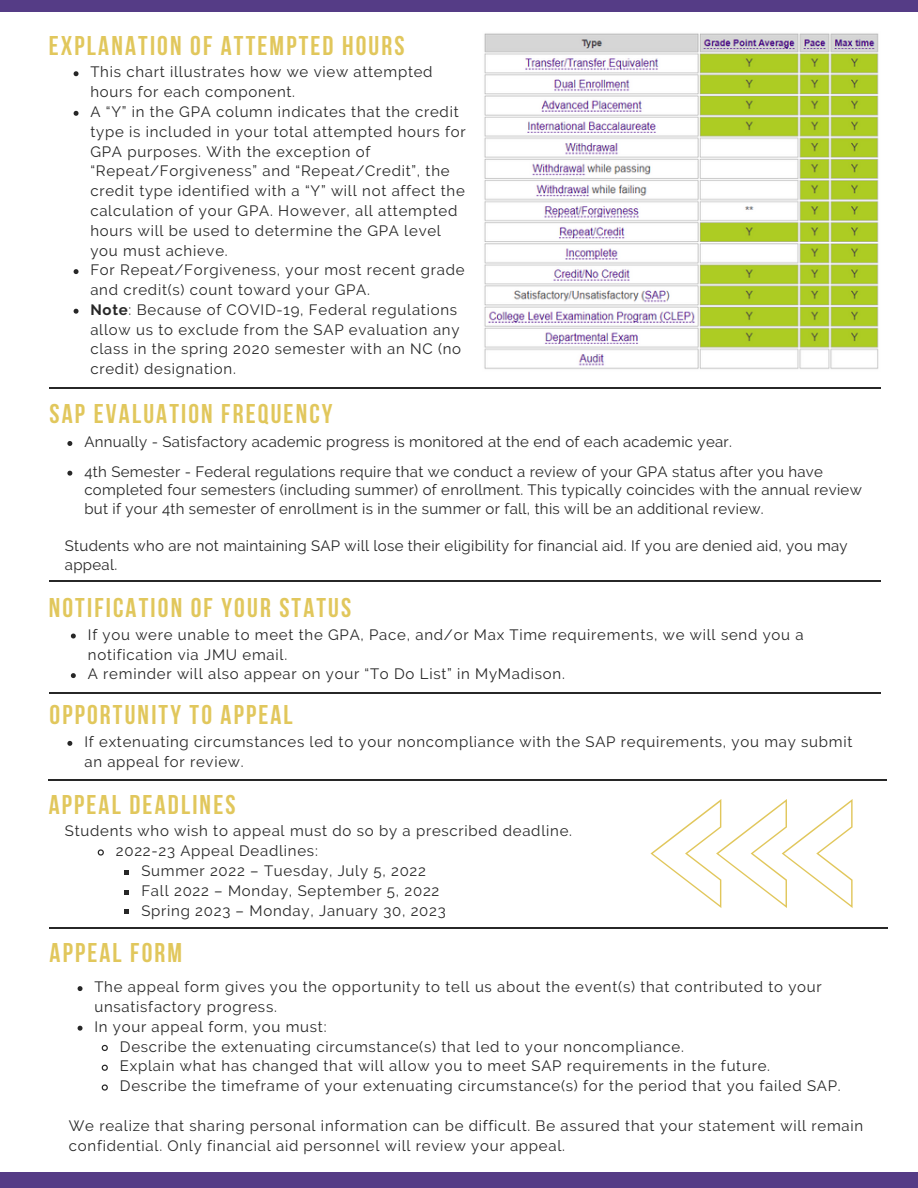
<style>
.page{position:relative;width:918px;height:1188px;background:#fff}
.page>*{position:absolute;margin:0;border:0;box-sizing:border-box;transform-origin:0 0}
.t1{font:700 27px "Bebas Neue";letter-spacing:.08em;color:#e1c75c}
.t2{font:15px/19.8px "Raleway";letter-spacing:.05em;color:#272727}
.t3{font:15px/18.6px "Raleway";letter-spacing:.02em;color:#272727}
.s1{font-weight:700}
</style>
<div class="page">
<div style="left:0;top:0;width:918px;height:12px;background:#553c86"></div>
<div style="left:0;top:1172px;width:918px;height:16px;background:#553c86"></div>
<hr style="left:50px;top:581px;width:831px;height:1px;background:#272727">
<hr style="left:50px;top:692px;width:831px;height:1px;background:#272727">
<hr style="left:50px;top:927px;width:838px;height:1px;background:#272727">
<img style="left:484px;top:33px;width:395px;height:336px">
<svg style="left:67px;top:441px;width:5px;height:5px"></svg>
<svg style="left:67px;top:471px;width:5px;height:5px"></svg>
<svg style="left:71px;top:634px;width:5px;height:5px"></svg>
<svg style="left:71px;top:673px;width:5px;height:5px"></svg>
<svg style="left:74px;top:71px;width:5px;height:5px"></svg>
<svg style="left:74px;top:111px;width:5px;height:5px"></svg>
<svg style="left:74px;top:269px;width:5px;height:5px"></svg>
<svg style="left:74px;top:309px;width:5px;height:5px"></svg>
<svg style="left:67px;top:741px;width:5px;height:5px"></svg>
<hr style="left:49px;top:779px;width:838px;height:1px;background:#272727">
<hr style="left:50px;top:388px;width:831px;height:1px;background:#272727">
<svg style="left:97px;top:849px;width:7px;height:7px"></svg>
<svg style="left:124px;top:870px;width:5px;height:5px"></svg>
<svg style="left:124px;top:890px;width:5px;height:5px"></svg>
<svg style="left:124px;top:909px;width:5px;height:5px"></svg>
<svg style="left:78px;top:986px;width:5px;height:5px"></svg>
<svg style="left:78px;top:1026px;width:5px;height:5px"></svg>
<svg style="left:101px;top:1044px;width:7px;height:7px"></svg>
<svg style="left:101px;top:1064px;width:7px;height:7px"></svg>
<svg style="left:101px;top:1084px;width:7px;height:7px"></svg>
<svg style="left:650px;top:799px;width:203px;height:109px"></svg>
<p class="t1" style="left:49px;top:34px;width:357px">EXPLANATION OF ATTEMPTED HOURS</p>
<p class="t2" style="left:90px;top:62px;width:344px">This chart illustrates how we view attempted hours for each component.</p>
<p class="t2" style="left:90px;top:102px;width:377px">A “Y” in the GPA column indicates that the credit type is included in your total attempted hours for GPA purposes. With the exception of “Repeat/Forgiveness” and “Repeat/Credit”, the credit type identified with a “Y” will not affect the calculation of your GPA. However, all attempted hours will be used to determine the GPA level you must achieve.</p>
<p class="t2" style="left:90px;top:260px;width:376px">For Repeat/Forgiveness, your most recent grade and credit(s) count toward your GPA.</p>
<p class="t2" style="left:90px;top:300px;width:372px"><span class="s1">Note</span>: Because of COVID-19, Federal regulations allow us to exclude from the SAP evaluation any class in the spring 2020 semester with an NC (no credit) designation.</p>
<p class="t1" style="left:50px;top:403px;width:285px">SAP EVALUATION FREQUENCY</p>
<p class="t3" style="left:84px;top:433px;width:649px">Annually - Satisfactory academic progress is monitored at the end of each academic year.</p>
<p class="t3" style="left:84px;top:462px;width:779px">4th Semester - Federal regulations require that we conduct a review of your GPA status after you have completed four semesters (including summer) of enrollment. This typically coincides with the annual review but if your 4th semester of enrollment is in the summer or fall, this will be an additional review.</p>
<p class="t3" style="left:65px;top:536px;width:784px">Students who are not maintaining SAP will lose their eligibility for financial aid. If you are denied aid, you may appeal.</p>
<p class="t1" style="left:49px;top:597px;width:304px">NOTIFICATION OF YOUR STATUS</p>
<p class="t2" style="left:88px;top:625px;width:717px">If you were unable to meet the GPA, Pace, and/or Max Time requirements, we will send you a notification via JMU email.</p>
<p class="t2" style="left:88px;top:664px;width:478px">A reminder will also appear on your “To Do List” in MyMadison.</p>
<p class="t1" style="left:50px;top:703px;width:245px">OPPORTUNITY TO APPEAL</p>
<p class="t2" style="left:84px;top:732px;width:770px">If extenuating circumstances led to your noncompliance with the SAP requirements, you may submit an appeal for review.</p>
<p class="t1" style="left:49px;top:793px;width:188px">APPEAL DEADLINES</p>
<p class="t2" style="left:65px;top:821px;width:509px">Students who wish to appeal must do so by a prescribed deadline.</p>
<p class="t2" style="left:116px;top:841px;width:203px">2022-23 Appeal Deadlines:</p>
<p class="t2" style="left:141px;top:861px;width:286px">Summer 2022 – Tuesday, July 5, 2022</p>
<p class="t2" style="left:141px;top:881px;width:299px">Fall 2022 – Monday, September 5, 2022</p>
<p class="t2" style="left:141px;top:900px;width:306px">Spring 2023 – Monday, January 30, 2023</p>
<p class="t1" style="left:50px;top:942px;width:134px">APPEAL FORM</p>
<p class="t2" style="left:94px;top:977px;width:729px">The appeal form gives you the opportunity to tell us about the event(s) that contributed to your unsatisfactory progress.</p>
<p class="t2" style="left:94px;top:1017px;width:234px">In your appeal form, you must:</p>
<p class="t2" style="left:120px;top:1036px;width:566px">Describe the extenuating circumstance(s) that led to your noncompliance.</p>
<p class="t2" style="left:120px;top:1056px;width:652px">Explain what has changed that will allow you to meet SAP requirements in the future.</p>
<p class="t2" style="left:120px;top:1076px;width:722px">Describe the timeframe of your extenuating circumstance(s) for the period that you failed SAP.</p>
<p class="t2" style="left:69px;top:1116px;width:796px">We realize that sharing personal information can be difficult. Be assured that your statement will remain confidential. Only financial aid personnel will review your appeal.</p>
</div>
